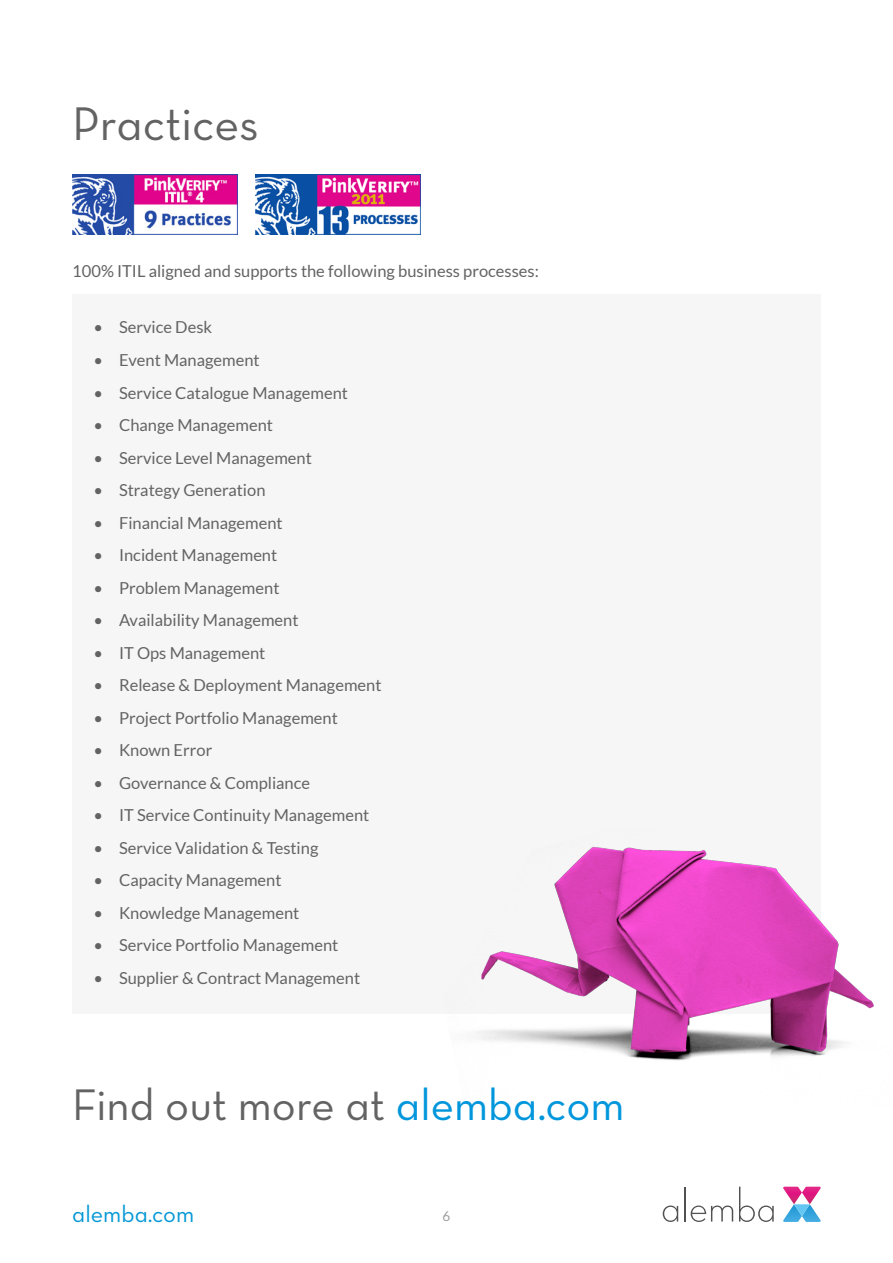
<style>
.page{position:relative;width:893px;height:1263px;background:#fff}
.page>*{position:absolute;margin:0;border:0;box-sizing:border-box;transform-origin:0 0}
.t1{font:48px "Neutra Text Book Alt";color:#646363}
.t2{font:45px "Neutra Text Book Alt";color:#646363}
.t3{font:24px "Neutra Text Book Alt";color:#0698d6}
.t4{font:16.5px "Lato";color:#646363}
.t5{font:13.5px "Lato";color:#9d9d9c}
.s1{color:#0096dc}
</style>
<div class="page">
<svg style="left:663px;top:1205px;width:15px;height:17px"></svg>
<hr style="left:684px;top:1187px;width:2px;height:34px;background:#515151">
<svg style="left:691px;top:1205px;width:42px;height:17px"></svg>
<svg style="left:739px;top:1187px;width:35px;height:35px"></svg>
<svg style="left:783px;top:1187px;width:38px;height:35px"></svg>
<img style="left:256px;top:174px;width:165px;height:60px">
<div style="left:72px;top:295px;width:749px;height:719px;background:#f6f6f6"></div>
<img style="left:477px;top:846px;width:397px;height:215px">
<img style="left:72px;top:174px;width:165px;height:60px">
<h1 class="t1" style="left:72px;top:94px;width:188px">Practices</h1>
<p class="t4" style="left:72px;top:262px;width:468px">100% ITIL aligned and supports the following business processes:</p>
<p class="t4" style="left:94px;top:318px;width:120px">• Service Desk</p>
<p class="t4" style="left:94px;top:351px;width:168px">• Event Management</p>
<p class="t4" style="left:94px;top:383px;width:256px">• Service Catalogue Management</p>
<p class="t4" style="left:94px;top:416px;width:181px">• Change Management</p>
<p class="t4" style="left:94px;top:448px;width:220px">• Service Level Management</p>
<p class="t4" style="left:94px;top:481px;width:173px">• Strategy Generation</p>
<p class="t4" style="left:94px;top:513px;width:191px">• Financial Management</p>
<p class="t4" style="left:94px;top:546px;width:185px">• Incident Management</p>
<p class="t4" style="left:94px;top:578px;width:187px">• Problem Management</p>
<p class="t4" style="left:94px;top:611px;width:207px">• Availability Management</p>
<p class="t4" style="left:94px;top:643px;width:173px">• IT Ops Management</p>
<p class="t4" style="left:94px;top:676px;width:289px">• Release &amp; Deployment Management</p>
<p class="t4" style="left:94px;top:708px;width:246px">• Project Portfolio Management</p>
<p class="t4" style="left:94px;top:741px;width:120px">• Known Error</p>
<p class="t4" style="left:94px;top:773px;width:218px">• Governance &amp; Compliance</p>
<p class="t4" style="left:94px;top:806px;width:277px">• IT Service Continuity Management</p>
<p class="t4" style="left:94px;top:838px;width:226px">• Service Validation &amp; Testing</p>
<p class="t4" style="left:94px;top:871px;width:190px">• Capacity Management</p>
<p class="t4" style="left:94px;top:903px;width:207px">• Knowledge Management</p>
<p class="t4" style="left:94px;top:936px;width:246px">• Service Portfolio Management</p>
<p class="t4" style="left:94px;top:968px;width:268px">• Supplier &amp; Contract Management</p>
<h2 class="t2" style="left:72px;top:1078px;width:554px">Find out more at <span class="s1">alemba.com</span></h2>
<h3 class="t3" style="left:72px;top:1199px;width:123px">alemba.com</h3>
<p class="t5" style="left:443px;top:1208px;width:9px">6</p>
</div>
